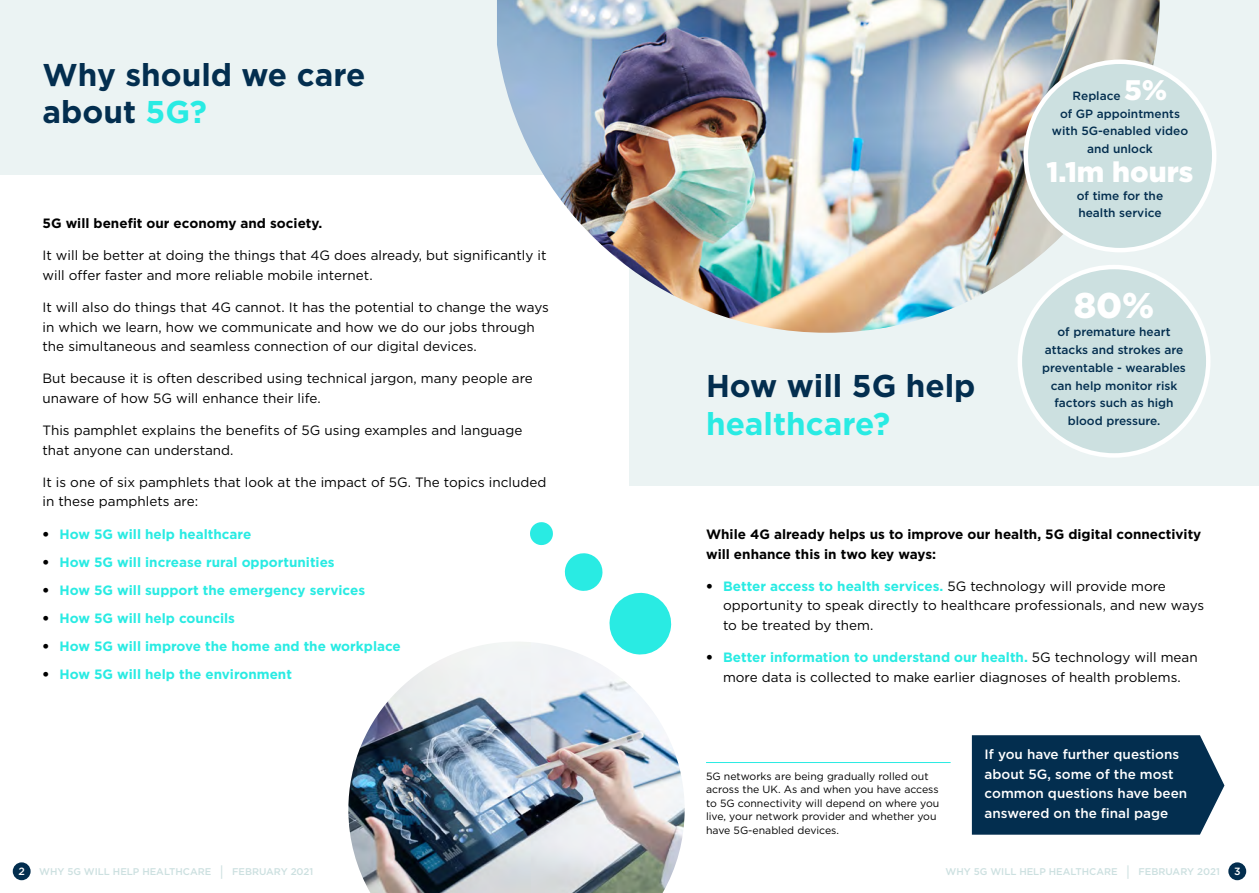
<style>
.page{position:relative;width:1259px;height:893px;background:#fff}
.page>*{position:absolute;margin:0;border:0;box-sizing:border-box;transform-origin:0 0}
.t1{font:900 35.7px "Gotham HTF";color:#fff}
.t2{font:700 31.5px/37.8px "Gotham HTF";color:#032e4f}
.t3{font:700 31.5px "Gotham HTF";color:#29ebe3}
.t4{font:900 28.35px "Gotham HTF";color:#fff}
.t5{font:13.5px/19.5px "Gotham HTF";color:#000}
.t6{font:700 13.5px "Gotham HTF";color:#29ebe3}
.t7{font:700 13.5px/19.5px "Gotham HTF";color:#000}
.t8{font:500 13.5px/19.5px "Gotham HTF";color:#fff}
.t9{font:500 11.85px/17.9px "Gotham HTF";color:#032e4f;text-align:center}
.t10{font:10.5px/13.5px "Gotham HTF";color:#000}
.t11{font:500 10.5px "Gotham HTF";color:#fff}
.t12{font:500 9.75px "Gotham HTF";color:#cce0e0}
.s1{color:#29ebe3}
.s2{font-family:"Avenir Next LT Pro";font-weight:600;color:#000}
.s3{font-family:"Avenir Next LT Pro";font-weight:600}
.s4{font-weight:700;color:#29ebe3}
.s5{font-size:14.7px}
</style>
<div class="page">
<div style="left:0;top:0;width:629px;height:174px;background:#ebf3f3"></div>
<div style="left:629px;top:0;width:630px;height:486px;background:#ebf3f3"></div>
<img style="left:348px;top:642px;width:336px;height:251px">
<img style="left:497px;top:0;width:662px;height:333px">
<div style="left:1020px;top:267px;width:188px;height:188px;background:#cce0e0;border-radius:50%"></div>
<div style="left:1017px;top:265px;width:193px;height:193px;border:4px solid #fff;border-radius:50%"></div>
<div style="left:1025px;top:62px;width:189px;height:188px;background:#cce0e0;border-radius:50%"></div>
<div style="left:1023px;top:60px;width:193px;height:192px;border:4px solid #fff;border-radius:50%"></div>
<svg style="left:564px;top:553px;width:109px;height:103px"></svg>
<svg style="left:530px;top:522px;width:23px;height:24px"></svg>
<div style="left:13px;top:862px;width:18px;height:18px;background:#032e4f;border-radius:50%"></div>
<div style="left:1228px;top:862px;width:18px;height:18px;background:#032e4f;border-radius:50%"></div>
<div style="left:972px;top:735px;width:252px;height:100px;background:#032e4f"></div>
<hr style="left:706px;top:762px;width:244px;height:1px;background:#29ebe3">
<h2 class="t2" style="left:43px;top:55px;width:324px">Why should we care about <span class="s1">5G?</span></h2>
<p class="t7" style="left:43px;top:213px;width:281px">5G will benefit our economy and society.</p>
<p class="t5" style="left:43px;top:246px;width:505px">It will be better at doing the things that 4G does already, but significantly it will offer faster and more reliable mobile internet.</p>
<p class="t5" style="left:43px;top:297px;width:508px">It will also do things that 4G cannot. It has the potential to change the ways in which we learn, how we communicate and how we do our jobs through the simultaneous and seamless connection of our digital devices.</p>
<p class="t5" style="left:43px;top:369px;width:492px">But because it is often described using technical jargon, many people are unaware of how 5G will enhance their life.</p>
<p class="t5" style="left:43px;top:420px;width:481px">This pamphlet explains the benefits of 5G using examples and language that anyone can understand.</p>
<p class="t5" style="left:43px;top:472px;width:505px">It is one of six pamphlets that look at the impact of 5G. The topics included in these pamphlets are:</p>
<p class="t6" style="left:43px;top:526px;width:210px"><span class="s2">•</span> How 5G will help healthcare</p>
<p class="t6" style="left:43px;top:554px;width:294px"><span class="s2">•</span> How 5G will increase rural opportunities</p>
<p class="t6" style="left:43px;top:582px;width:324px"><span class="s2">•</span> How 5G will support the emergency services</p>
<p class="t6" style="left:43px;top:610px;width:194px"><span class="s2">•</span> How 5G will help councils</p>
<p class="t6" style="left:43px;top:638px;width:360px"><span class="s2">•</span> How 5G will improve the home and the workplace</p>
<p class="t6" style="left:43px;top:666px;width:251px"><span class="s2">•</span> How 5G will help the environment</p>
<h2 class="t2" style="left:706px;top:366px;width:271px">How will 5G help</h2>
<h2 class="t3" style="left:706px;top:405px;width:186px">healthcare?</h2>
<p class="t9" style="left:1072px;top:86px;width:49px">Replace</p>
<h3 class="t4" style="left:1124px;top:73px;width:45px">5%</h3>
<p class="t9" style="left:1051px;top:104px;width:138px">of GP appointments with 5G-enabled video and unlock</p>
<h3 class="t4" style="left:1046px;top:155px;width:148px">1.1m hours</h3>
<p class="t9" style="left:1076px;top:186px;width:88px;text-align:left">of time for the health service</p>
<h1 class="t1" style="left:1073px;top:285px;width:82px">80%</h1>
<p class="t9" style="left:1042px;top:323px;width:145px">of premature heart attacks and strokes are preventable - wearables can help monitor risk factors such as high blood pressure.</p>
<p class="t7" style="left:706px;top:524px;width:497px">While 4G already helps us to improve our health, 5G digital connectivity will enhance this in two key ways:</p>
<p class="t5" style="left:723px;top:576px;width:482px;text-indent:-17px"><span class="s3">•</span> <span class="s4">Better access to health services.</span> 5G technology will provide more opportunity to speak directly to healthcare professionals, and new ways to be treated by them.</p>
<p class="t5" style="left:706px;top:647px;width:493px;text-align:center"><span class="s3">•</span> <span class="s4">Better information to understand our health.</span> 5G technology will mean more data is collected to make earlier diagnoses of health problems.</p>
<p class="t10" style="left:706px;top:769px;width:235px">5G networks are being gradually rolled out across the UK. As and when you have access to 5G connectivity will depend on where you live, your network provider and whether you have 5G-enabled devices.</p>
<p class="t8" style="left:984px;top:744px;width:204px">If you have further questions about 5G, some of the most common questions have been answered on the final page</p>
<p class="t11" style="left:18px;top:865px;width:8px">2</p>
<p class="t12" style="left:39px;top:866px;width:276px">WHY 5G WILL HELP HEALTHCARE <span class="s5">|</span> FEBRUARY 2021</p>
<p class="t12" style="left:945px;top:866px;width:276px">WHY 5G WILL HELP HEALTHCARE <span class="s5">|</span> FEBRUARY 2021</p>
<p class="t11" style="left:1234px;top:865px;width:8px">3</p>
</div>
